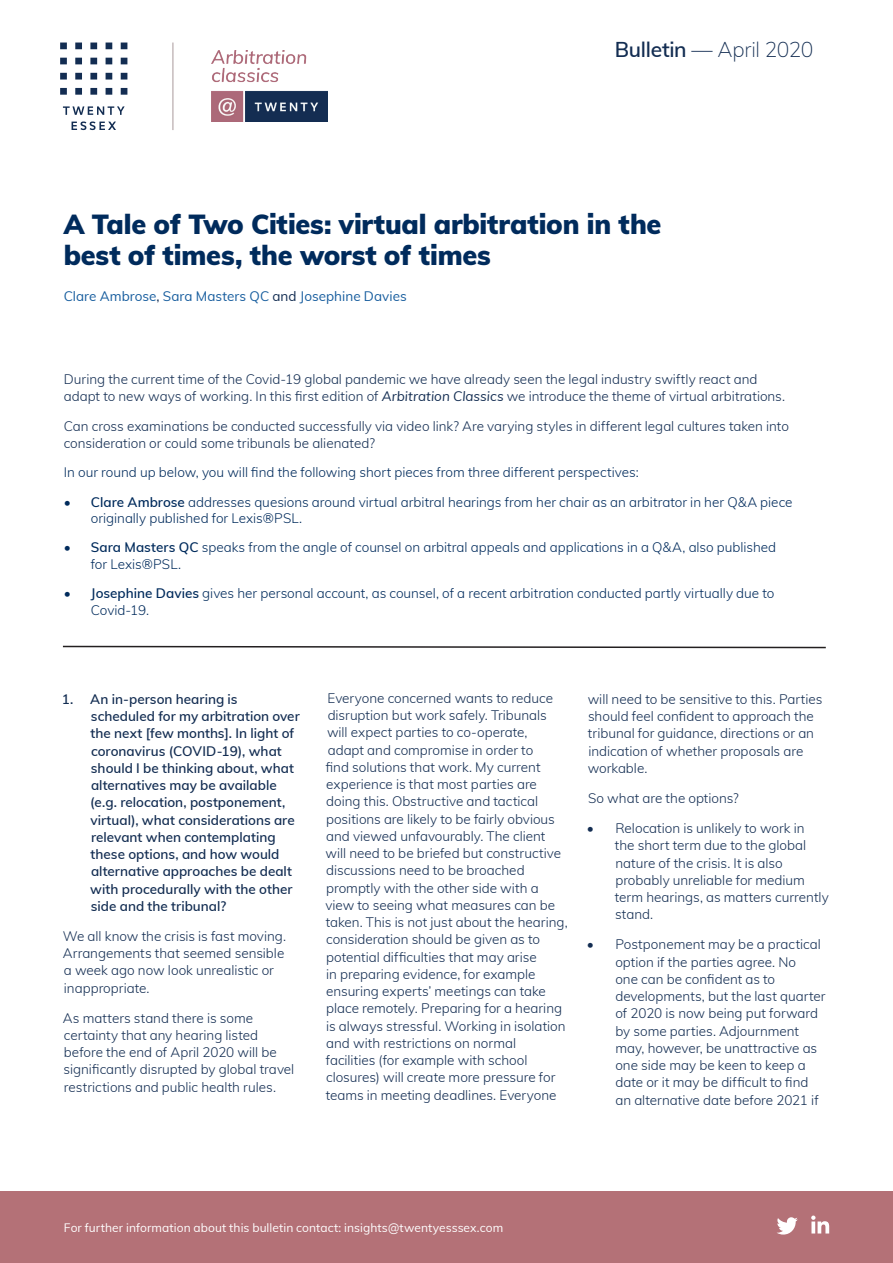
<style>
.page{position:relative;width:893px;height:1263px;background:#fff}
.page>*{position:absolute;margin:0;border:0;box-sizing:border-box;transform-origin:0 0}
.t1{font:900 27px/31.5px "Muli";letter-spacing:-.01em;color:#002b5c}
.t2{font:200 21px "Muli";letter-spacing:-.02em;color:#132d52}
.t3{font:300 13.5px/17.2px "Muli";color:#132d52}
.t4{font:300 13.5px/16.5px "Muli";color:#002b5c}
.t5{font:600 13.5px/17.2px "Muli";color:#132d52}
.t6{font:13.5px "Muli";color:#175d9e}
.t7{font:12px "Muli";letter-spacing:.005em;color:#fff}
.s1{font-weight:600}
.s2{color:#132d52}
.s3{font-weight:400;font-style:italic}
</style>
<div class="page">
<div style="left:0;top:1192px;width:893px;height:71px;background:#b47177"></div>
<svg style="left:777px;top:1217px;width:21px;height:17px"></svg>
<svg style="left:811px;top:1215px;width:18px;height:18px"></svg>
<svg style="left:60px;top:43px;width:67px;height:87px"></svg>
<hr style="left:172px;top:43px;width:2px;height:87px;background:#c6bbbd">
<img style="left:211px;top:50px;width:116px;height:71px">
<svg style="left:62px;top:645px;width:764px;height:4px"></svg>
<h2 class="t2" style="left:615px;top:35px;width:200px"><span class="s1">Bulletin</span> — April 2020</h2>
<h1 class="t1" style="left:64px;top:207px;width:599px">A Tale of Two Cities: virtual arbitration in the best of times, the worst of times</h1>
<p class="t6" style="left:64px;top:287px;width:345px">Clare Ambrose<span class="s2">,</span> Sara Masters QC <span class="s2">and</span> Josephine Davies</p>
<p class="t3" style="left:64px;top:369px;width:723px">During the current time of the Covid-19 global pandemic we have already seen the legal industry swiftly react and adapt to new ways of working. In this first edition of <span class="s3">Arbitration Classics</span> we introduce the theme of virtual arbitrations.</p>
<p class="t3" style="left:64px;top:417px;width:727px">Can cross examinations be conducted successfully via video link? Are varying styles in different legal cultures taken into consideration or could some tribunals be alienated?</p>
<p class="t4" style="left:64px;top:464px;width:576px">In our round up below, you will find the following short pieces from three different perspectives:</p>
<p class="t4" style="left:91px;top:493px;width:703px;text-indent:-27px"><span class="s1">• Clare Ambrose</span> addresses quesions around virtual arbitral hearings from her chair as an arbitrator in her Q&amp;A piece originally published for Lexis®PSL.</p>
<p class="t4" style="left:91px;top:539px;width:687px;text-indent:-27px"><span class="s1">• Sara Masters QC</span> speaks from the angle of counsel on arbitral appeals and applications in a Q&amp;A, also published for Lexis®PSL.</p>
<p class="t4" style="left:91px;top:584px;width:685px;text-indent:-27px"><span class="s1">• Josephine Davies</span> gives her personal account, as counsel, of a recent arbitration conducted partly virtually due to<br>Covid-19.</p>
<p class="t5" style="left:90px;top:690px;width:211px;text-indent:-28px">1. An in-person hearing is scheduled for my arbitration over the next [few months]. In light of coronavirus (COVID-19), what should I be thinking about, what alternatives may be available (e.g. relocation, postponement, virtual), what considerations are relevant when contemplating these options, and how would alternative approaches be dealt with procedurally with the other side and the tribunal?</p>
<p class="t3" style="left:63px;top:927px;width:225px">We all know the crisis is fast moving.<br>Arrangements that seemed sensible a week ago now look unrealistic or inappropriate.</p>
<p class="t3" style="left:63px;top:1008px;width:233px">As matters stand there is some certainty that any hearing listed before the end of April 2020 will be significantly disrupted by global travel restrictions and public health rules.</p>
<p class="t3" style="left:325px;top:689px;width:244px">Everyone concerned wants to reduce disruption but work safely. Tribunals will expect parties to co-operate,<br>adapt and compromise in order to<br>find solutions that work. My current experience is that most parties are doing this. Obstructive and tactical positions are likely to be fairly obvious and viewed unfavourably. The client will need to be briefed but constructive discussions need to be broached promptly with the other side with a view to seeing what measures can be taken. This is not just about the hearing, consideration should be given as to potential difficulties that may arise<br>in preparing evidence, for example ensuring experts’ meetings can take place remotely. Preparing for a hearing is always stressful. Working in isolation and with restrictions on normal facilities (for example with school closures) will create more pressure for teams in meeting deadlines. Everyone</p>
<p class="t3" style="left:588px;top:690px;width:236px">will need to be sensitive to this. Parties should feel confident to approach the tribunal for guidance, directions or an indication of whether proposals are workable.</p>
<p class="t3" style="left:588px;top:789px;width:152px">So what are the options?</p>
<p class="t3" style="left:615px;top:819px;width:215px;text-indent:-28px">• Relocation is unlikely to work in<br>the short term due to the global nature of the crisis. It is also probably unreliable for medium term hearings, as matters currently stand.</p>
<p class="t3" style="left:615px;top:935px;width:212px;text-indent:-29px">• Postponement may be a practical option if the parties agree. No<br>one can be confident as to developments, but the last quarter of 2020 is now being put forward by some parties. Adjournment may, however, be unattractive as one side may be keen to keep a date or it may be difficult to find an alternative date before 2021 if</p>
<p class="t7" style="left:64px;top:1219px;width:441px">For further information about this bulletin contact: insights@twentyesssex.com</p>
</div>
